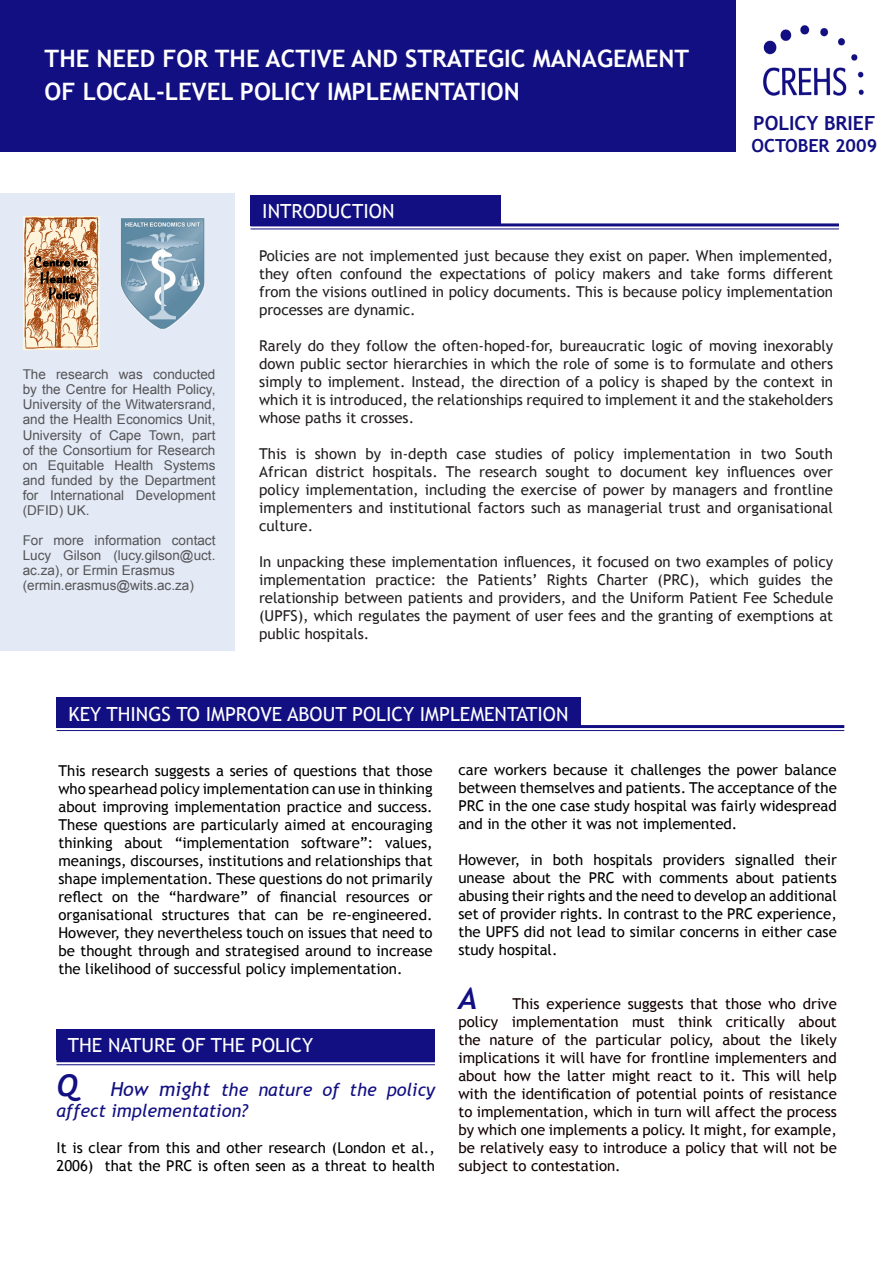
<style>
.page{position:relative;width:893px;height:1263px;background:#fff}
.page>*{position:absolute;margin:0;border:0;box-sizing:border-box;transform-origin:0 0}
.t1{font:700 24px/33px "Trebuchet MS";color:#fff}
.t2{font:19.5px "Trebuchet MS";color:#fff}
.t3{font:700 19.5px "Trebuchet MS";color:#120f82}
.t4{font:italic 18px/21px "Trebuchet MS";color:#120f82}
.t5{font:700 18px "Trebuchet MS";color:#120f82}
.t6{font:15px/18px "Trebuchet MS";color:#231f20;text-align:justify}
.t7{font:15px/18px "Trebuchet MS";color:#000;text-align:justify}
.t8{font:15px/18px "Trebuchet MS";color:#120000;text-align:justify}
.t9{font:13.5px/15px "Arial";color:#545456;text-align:justify}
.s1{font-family:"Trebuchet";font-weight:700;font-size:30px}
.s2{font-size:19.5px}
.s3{font-family:"Trebuchet";font-weight:700;font-style:italic;font-size:30px;color:#120f82}
</style>
<div class="page">
<div style="left:0;top:193px;width:235px;height:458px;background:#e3e9f5"></div>
<div style="left:0;top:0;width:736px;height:152px;background:#120f82"></div>
<div style="left:251px;top:195px;width:250px;height:30px;background:#120f82"></div>
<div style="left:57px;top:697px;width:524px;height:31px;background:#120f82"></div>
<hr style="left:251px;top:223px;width:588px;height:3px;background:#120f82">
<hr style="left:251px;top:228px;width:588px;height:1px;background:#120f82">
<hr style="left:57px;top:725px;width:787px;height:3px;background:#120f82">
<hr style="left:57px;top:730px;width:787px;height:1px;background:#120f82">
<img style="left:763px;top:25px;width:101px;height:71px">
<img style="left:23px;top:217px;width:77px;height:133px">
<img style="left:121px;top:217px;width:84px;height:112px">
<div style="left:56px;top:1030px;width:379px;height:30px;background:#120f82"></div>
<hr style="left:57px;top:1059px;width:378px;height:3px;background:#120f82">
<hr style="left:57px;top:1064px;width:378px;height:1px;background:#120f82">
<p class="t1" style="left:45px;top:42px;width:646px">THE NEED FOR THE ACTIVE AND STRATEGIC MANAGEMENT<br>OF LOCAL-LEVEL POLICY IMPLEMENTATION</p>
<p class="t3" style="left:753px;top:111px;width:124px">POLICY BRIEF</p>
<p class="t5" style="left:751px;top:134px;width:127px">OCTOBER 2009</p>
<p class="t9" style="left:23px;top:367px;width:194px">The research was conducted by the Centre for Health Policy, University of the Witwatersrand, and the Health Economics Unit, University of Cape Town, part of the Consortium for Research on Equitable Health Systems and funded by the Department for International Development (DFID) UK.</p>
<p class="t9" style="left:23px;top:532px;width:194px">For more information contact Lucy Gilson (lucy.gilson@uct. ac.za), or Ermin Erasmus</p>
<p class="t9" style="left:23px;top:577px;width:173px">(ermin.erasmus@wits.ac.za)</p>
<p class="t2" style="left:262px;top:200px;width:134px">INTRODUCTION</p>
<p class="t6" style="left:259px;top:247px;width:576px">Policies are not implemented just because they exist on paper. When implemented, they often confound the expectations of policy makers and take forms different from the visions outlined in policy documents. This is because policy implementation processes are dynamic.</p>
<p class="t6" style="left:259px;top:337px;width:576px">Rarely do they follow the often-hoped-for, bureaucratic logic of moving inexorably down public sector hierarchies in which the role of some is to formulate and others simply to implement. Instead, the direction of a policy is shaped by the context in which it is introduced, the relationships required to implement it and the stakeholders whose paths it crosses.</p>
<p class="t6" style="left:259px;top:445px;width:575px">This is shown by in-depth case studies of policy implementation in two South African district hospitals. The research sought to document key influences over policy implementation, including the exercise of power by managers and frontline implementers and institutional factors such as managerial trust and organisational culture.</p>
<p class="t6" style="left:259px;top:553px;width:576px">In unpacking these implementation influences, it focused on two examples of policy implementation practice: the Patients’ Rights Charter (PRC), which guides the relationship between patients and providers, and the Uniform Patient Fee Schedule (UPFS), which regulates the payment of user fees and the granting of exemptions at public hospitals.</p>
<p class="t2" style="left:69px;top:702px;width:501px">KEY THINGS TO IMPROVE ABOUT POLICY IMPLEMENTATION</p>
<p class="t7" style="left:58px;top:761px;width:376px">This research suggests a series of questions that those who spearhead policy implementation can use in thinking about improving implementation practice and success.<br>These questions are particularly aimed at encouraging thinking about “implementation software”: values, meanings, discourses, institutions and relationships that shape implementation. These questions do not primarily reflect on the “hardware” of financial resources or organisational structures that can be re-engineered.<br>However, they nevertheless touch on issues that need to be thought through and strategised around to increase the likelihood of successful policy implementation.</p>
<p class="t2" style="left:68px;top:1033px;width:247px">THE NATURE OF THE POLICY</p>
<p class="t4" style="left:57px;top:1079px;width:380px"><span class="s1">Q</span> <span class="s2">How might</span> the nature of the policy affect implementation?</p>
<p class="t7" style="left:57px;top:1138px;width:380px">It is clear from this and other research (London et al.,<br>2006) that the PRC is often seen as a threat to health</p>
<p class="t7" style="left:458px;top:761px;width:380px">care workers because it challenges the power balance between themselves and patients. The acceptance of the PRC in the one case study hospital was fairly widespread and in the other it was not implemented.</p>
<p class="t7" style="left:458px;top:851px;width:380px">However, in both hospitals providers signalled their unease about the PRC with comments about patients abusing their rights and the need to develop an additional set of provider rights. In contrast to the PRC experience, the UPFS did not lead to similar concerns in either case study hospital.</p>
<p class="t8" style="left:458px;top:995px;width:380px"><span class="s3">A</span> This experience suggests that those who drive policy implementation must think critically about the nature of the particular policy, about the likely implications it will have for frontline implementers and about how the latter might react to it. This will help with the identification of potential points of resistance to implementation, which in turn will affect the process by which one implements a policy. It might, for example, be relatively easy to introduce a policy that will not be subject to contestation.</p>
</div>
